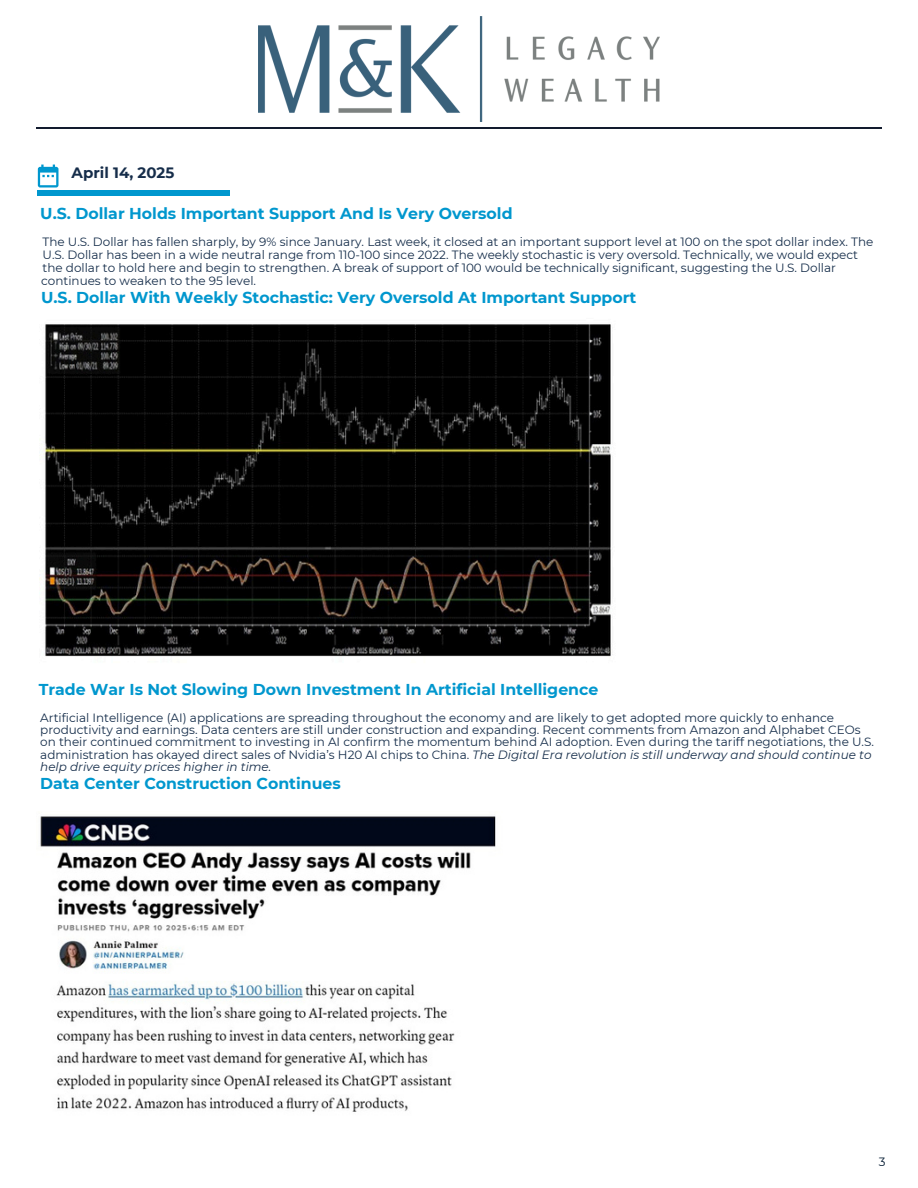
<style>
.page{position:relative;width:918px;height:1188px;background:#fff}
.page>*{position:absolute;margin:0;border:0;box-sizing:border-box;transform-origin:0 0}
.t1{font:700 15.75px "Montserrat";color:#0097ce}
.t2{font:700 15px "Montserrat";color:#162d4a}
.t3{font:12px/12.3px "Montserrat";color:#152d4a}
.t4{font:12px "Montserrat";color:#00182f}
.s1{font-style:italic}
</style>
<div class="page">
<svg style="left:38px;top:165px;width:21px;height:23px"></svg>
<hr style="left:38px;top:191px;width:192px;height:4px;background:#0097ce">
<hr style="left:36px;top:127px;width:846px;height:2px;background:#121b2e">
<img style="left:39px;top:324px;width:574px;height:333px">
<img style="left:40px;top:816px;width:456px;height:296px">
<img style="left:259px;top:17px;width:400px;height:105px">
<p class="t2" style="left:72px;top:163px;width:104px">April 14, 2025</p>
<p class="t1" style="left:40px;top:203px;width:474px">U.S. Dollar Holds Important Support And Is Very Oversold</p>
<p class="t3" style="left:43px;top:235px;width:833px">The U.S. Dollar has fallen sharply, by 9% since January. Last week, it closed at an important support level at 100 on the spot dollar index. The</p>
<h1 class="t3" style="left:43px;top:248px;width:817px">U.S. Dollar has been in a wide neutral range from 110-100 since 2022. The weekly stochastic is very oversold. Technically, we would expect</h1>
<h1 class="t3" style="left:43px;top:262px;width:795px">the dollar to hold here and begin to strengthen. A break of support of 100 would be technically significant, suggesting the U.S. Dollar</h1>
<p class="t3" style="left:41px;top:275px;width:217px">continues to weaken to the 95 level.</p>
<p class="t1" style="left:41px;top:288px;width:597px">U.S. Dollar With Weekly Stochastic: Very Oversold At Important Support</p>
<h1 class="t1" style="left:39px;top:679px;width:561px">Trade War Is Not Slowing Down Investment In Artificial Intelligence</h1>
<p class="t3" style="left:40px;top:711px;width:835px">Artificial Intelligence (AI) applications are spreading throughout the economy and are likely to get adopted more quickly to enhance productivity and earnings. Data centers are still under construction and expanding. Recent comments from Amazon and Alphabet CEOs on their continued commitment to investing in AI confirm the momentum behind AI adoption. Even during the tariff negotiations, the U.S. administration has okayed direct sales of Nvidia’s H20 AI chips to China. <span class="s1">The Digital Era revolution is still underway and should continue to help drive equity prices higher in time.</span></p>
<p class="t1" style="left:40px;top:774px;width:302px">Data Center Construction Continues</p>
<h2 class="t4" style="left:879px;top:1155px;width:8px">3</h2>
</div>
